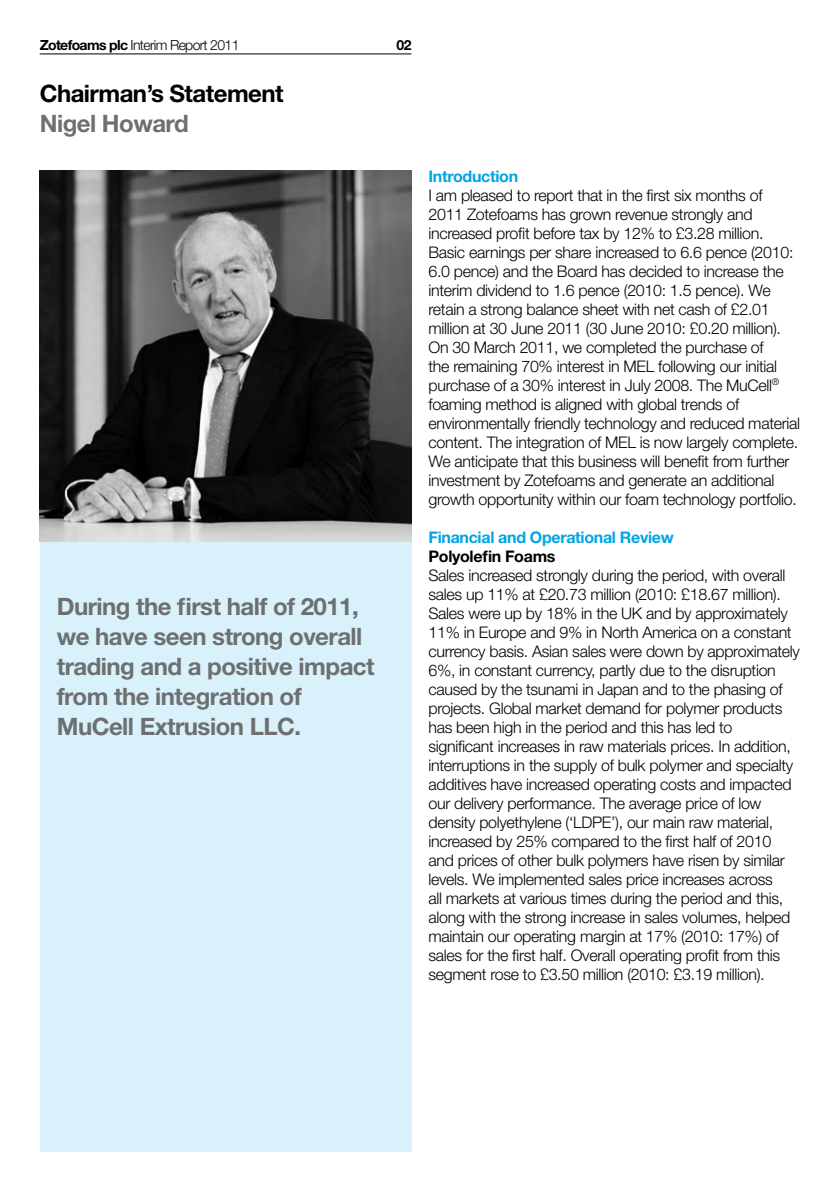
<style>
.page{position:relative;width:840px;height:1191px;background:#fff}
.page>*{position:absolute;margin:0;border:0;box-sizing:border-box;transform-origin:0 0}
.t1{font:700 24px/30px "Helvetica Neue LT Std";letter-spacing:-.02em;color:#6d6f71}
.t2{font:700 24px "Helvetica Neue LT Std";letter-spacing:-.02em;color:#000}
.t3{font:300 16px/19px "Helvetica Neue LT Std";letter-spacing:-.02em;color:#000}
.t4{font:700 16px "Helvetica Neue LT Std";letter-spacing:-.02em;color:#00a4e4}
.t5{font:700 16px "Helvetica Neue LT Std";letter-spacing:-.02em;color:#000}
.t6{font:300 14px "Helvetica Neue LT Std";letter-spacing:-.045em;color:#000}
.t7{font:700 14px "Helvetica Neue LT Std";color:#000}
.s1{font-weight:700}
</style>
<div class="page">
<div style="left:40px;top:540px;width:371px;height:611px;background:#d9f1fb"></div>
<img style="left:40px;top:170px;width:371px;height:371px">
<hr style="left:40px;top:54px;width:371px;height:1px;background:#000">
<p class="t6" style="left:40px;top:36px;width:201px"><span class="s1">Zotefoams plc</span> Interim Report 2011</p>
<p class="t7" style="left:396px;top:36px;width:16px">02</p>
<h1 class="t2" style="left:40px;top:79px;width:245px">Chairman’s Statement</h1>
<h1 class="t1" style="left:40px;top:108px;width:150px">Nigel Howard</h1>
<h1 class="t1" style="left:57px;top:591px;width:319px">During the first half of 2011, we have seen strong overall trading and a positive impact from the integration of<br>MuCell Extrusion LLC.</h1>
<p class="t4" style="left:428px;top:166px;width:91px">Introduction</p>
<p class="t3" style="left:428px;top:185px;width:373px">I am pleased to report that in the first six months of 2011 Zotefoams has grown revenue strongly and increased profit before tax by 12% to £3.28 million.<br>Basic earnings per share increased to 6.6 pence (2010:<br>6.0 pence) and the Board has decided to increase the interim dividend to 1.6 pence (2010: 1.5 pence). We retain a strong balance sheet with net cash of £2.01 million at 30 June 2011 (30 June 2010: £0.20 million).<br>On 30 March 2011, we completed the purchase of<br>the remaining 70% interest in MEL following our initial purchase of a 30% interest in July 2008. The MuCell<sup>® </sup>foaming method is aligned with global trends of environmentally friendly technology and reduced material content. The integration of MEL is now largely complete.<br>We anticipate that this business will benefit from further investment by Zotefoams and generate an additional growth opportunity within our foam technology portfolio.</p>
<p class="t4" style="left:428px;top:527px;width:246px">Financial and Operational Review</p>
<p class="t5" style="left:428px;top:546px;width:128px">Polyolefin Foams</p>
<p class="t3" style="left:428px;top:565px;width:372px">Sales increased strongly during the period, with overall sales up 11% at £20.73 million (2010: £18.67 million).<br>Sales were up by 18% in the UK and by approximately 11% in Europe and 9% in North America on a constant currency basis. Asian sales were down by approximately 6%, in constant currency, partly due to the disruption caused by the tsunami in Japan and to the phasing of projects. Global market demand for polymer products has been high in the period and this has led to significant increases in raw materials prices. In addition, interruptions in the supply of bulk polymer and specialty additives have increased operating costs and impacted our delivery performance. The average price of low density polyethylene (‘LDPE’), our main raw material, increased by 25% compared to the first half of 2010 and prices of other bulk polymers have risen by similar levels. We implemented sales price increases across<br>all markets at various times during the period and this, along with the strong increase in sales volumes, helped maintain our operating margin at 17% (2010: 17%) of sales for the first half. Overall operating profit from this segment rose to £3.50 million (2010: £3.19 million).</p>
</div>
